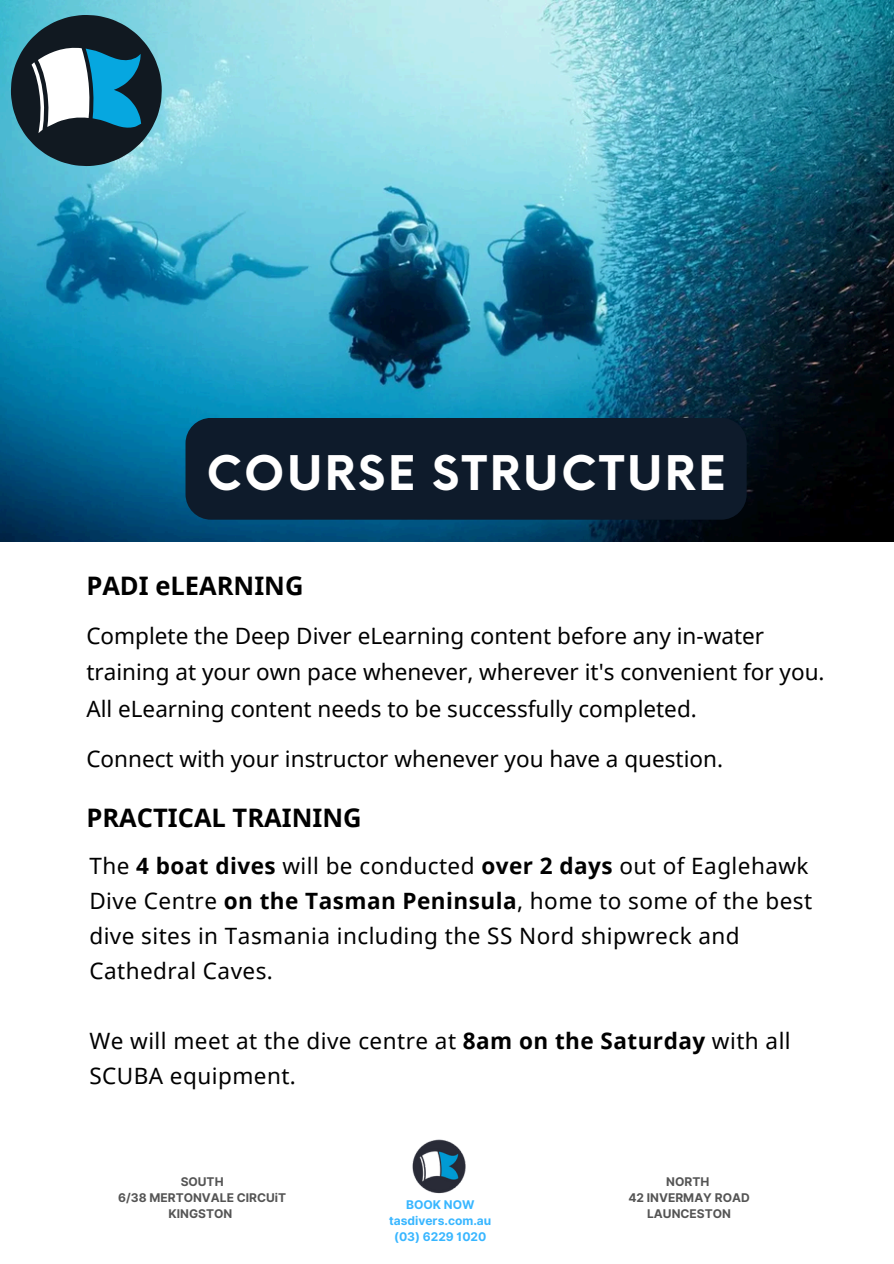
<style>
.page{position:relative;width:894px;height:1264px;background:#fff}
.page>*{position:absolute;margin:0;border:0;box-sizing:border-box;transform-origin:0 0}
.t1{font:700 46.5px "Neue Einstellung";letter-spacing:.05em;color:#fff}
.t2{font:700 25.5px "Noto Sans";color:#000}
.t3{font:22.5px/34.8px "Noto Sans";letter-spacing:.02em;color:#000}
.t4{font:22.5px/36.2px "Noto Sans";color:#000}
.t5{font:700 12px/15.8px "Inter";color:#545454;text-align:center}
.t6{font:700 12px/15.8px "Inter";color:#38b6ff;text-align:center}
.s1{font-weight:700}
</style>
<div class="page">
<img style="left:412px;top:1139px;width:54px;height:55px">
<img style="left:0;top:0;width:893px;height:541px">
<div style="left:185px;top:418px;width:561px;height:101px;background:#0e1b2b"></div>
<svg style="left:11px;top:15px;width:151px;height:151px;background:#44707f"></svg>
<h3 class="t1" style="left:206px;top:430px;width:520px">COURSE STRUCTURE</h3>
<p class="t2" style="left:86px;top:568px;width:218px">PADI eLEARNING</p>
<h5 class="t4" style="left:86px;top:617px;width:739px">Complete the Deep Diver eLearning content before any in-water training at your own pace whenever, wherever it's convenient for you.<br>All eLearning content needs to be successfully completed.</h5>
<p class="t4" style="left:86px;top:740px;width:638px">Connect with your instructor whenever you have a question.</p>
<p class="t2" style="left:86px;top:800px;width:277px">PRACTICAL TRAINING</p>
<h5 class="t3" style="left:89px;top:848px;width:724px">The <span class="s1">4 boat dives</span> will be conducted <span class="s1">over 2 days</span> out of Eaglehawk Dive Centre <span class="s1">on the Tasman Peninsula</span>, home to some of the best dive sites in Tasmania including the SS Nord shipwreck and Cathedral Caves.</h5>
<h5 class="t3" style="left:89px;top:1022px;width:702px">We will meet at the dive centre at <span class="s1">8am on the Saturday</span> with all<br>SCUBA equipment.</h5>
<h4 class="t5" style="left:118px;top:1173px;width:169px">SOUTH<br>6/38 MERTONVALE CIRCUiT</h4>
<h4 class="t5" style="left:168px;top:1205px;width:65px">KINGSTON</h4>
<h2 class="t6" style="left:389px;top:1196px;width:104px">BOOK NOW tasdivers.com.au (03) 6229 1020</h2>
<h4 class="t5" style="left:666px;top:1173px;width:45px">NORTH</h4>
<h4 class="t5" style="left:628px;top:1189px;width:123px">42 INVERMAY ROAD<br>LAUNCESTON</h4>
</div>
